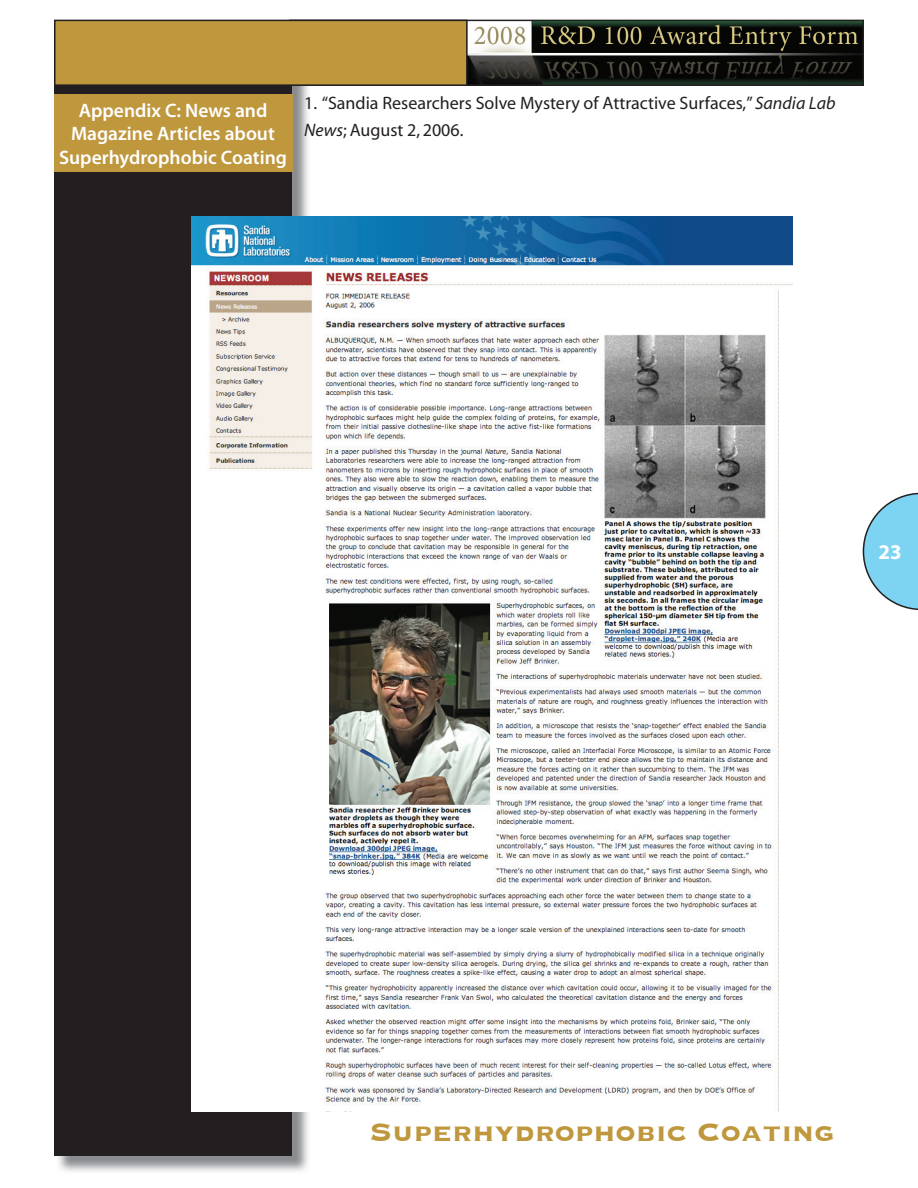
<style>
.page{position:relative;width:918px;height:1188px;background:#fff}
.page>*{position:absolute;margin:0;border:0;box-sizing:border-box;transform-origin:0 0}
.t1{font:700 33px "Copperplate";color:#bf973d}
.t2{font:700 21px "Myriad";color:#fff}
.t3{font:600 19.5px/23.4px "Myriad Pro";color:#fff;text-align:center}
.t4{font:18px/27px "Myriad";color:#231f20}
.s1{font-style:italic}
</style>
<div class="page">
<svg style="left:863px;top:493px;width:55px;height:117px"></svg>
<img style="left:56px;top:86px;width:252px;height:1086px">
<div style="left:54px;top:54px;width:238px;height:1101px;background:#231f20"></div>
<svg style="left:54px;top:20px;width:810px;height:66px;background:#776435"></svg>
<div style="left:54px;top:94px;width:238px;height:78px;background:#bf973d"></div>
<div style="left:191px;top:216px;width:662px;height:895px;background:#fff"></div>
<img style="left:191px;top:217px;width:601px;height:894px">
<p class="t3" style="left:59px;top:100px;width:229px">Appendix C: News and<br>Magazine Articles about<br>Superhydrophobic Coating</p>
<p class="t4" style="left:304px;top:91px;width:533px">1. “Sandia Researchers Solve Mystery of Attractive Surfaces,” <span class="s1">Sandia Lab<br>News</span>; August 2, 2006.</p>
<p class="t2" style="left:879px;top:544px;width:25px">23</p>
<h1 class="t1" style="left:370px;top:1115px;width:466px">Superhydrophobic Coating</h1>
</div>
